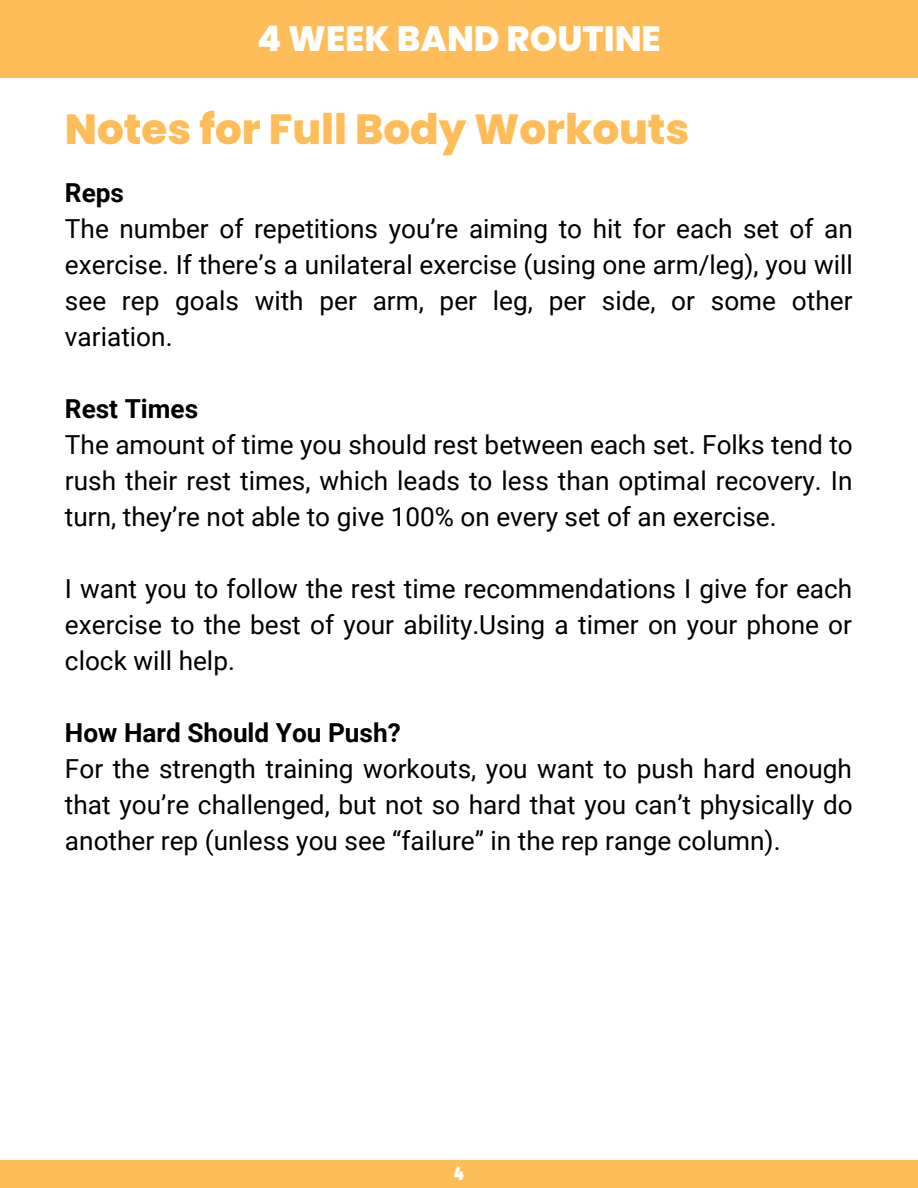
<style>
.page{position:relative;width:918px;height:1188px;background:#fff}
.page>*{position:absolute;margin:0;border:0;box-sizing:border-box;transform-origin:0 0}
.t1{font:800 42.15px "Poppins";color:#ffbd59}
.t2{font:800 35.25px "Poppins";color:#fff}
.t3{font:26.25px/36px "Roboto";color:#000;text-align:justify}
.t4{font:700 26.25px "Roboto";color:#000}
.t5{font:900 extra-condensed 19.65px "Fira Sans";color:#fff}
</style>
<div class="page">
<div style="left:0;top:0;width:918px;height:77px;background:#ffbd59"></div>
<div style="left:0;top:1160px;width:918px;height:28px;background:#ffbd59"></div>
<p class="t2" style="left:257px;top:14px;width:405px">4 WEEK BAND ROUTINE</p>
<p class="t1" style="left:65px;top:100px;width:626px">Notes for Full Body Workouts</p>
<p class="t4" style="left:65px;top:178px;width:61px">Reps</p>
<p class="t3" style="left:65px;top:211px;width:789px">The number of repetitions you’re aiming to hit for each set of an exercise. If there’s a unilateral exercise (using one arm/leg), you will see rep goals with per arm, per leg, per side, or some other variation.</p>
<p class="t4" style="left:65px;top:394px;width:135px">Rest Times</p>
<p class="t3" style="left:65px;top:427px;width:789px">The amount of time you should rest between each set. Folks tend to rush their rest times, which leads to less than optimal recovery. In turn, they’re not able to give 100% on every set of an exercise.</p>
<p class="t3" style="left:65px;top:571px;width:789px">I want you to follow the rest time recommendations I give for each exercise to the best of your ability.Using a timer on your phone or clock will help.</p>
<p class="t4" style="left:65px;top:718px;width:337px">How Hard Should You Push?</p>
<p class="t3" style="left:65px;top:751px;width:789px">For the strength training workouts, you want to push hard enough that you’re challenged, but not so hard that you can’t physically do another rep (unless you see “failure” in the rep range column).</p>
<p class="t5" style="left:454px;top:1162px;width:11px">4</p>
</div>
